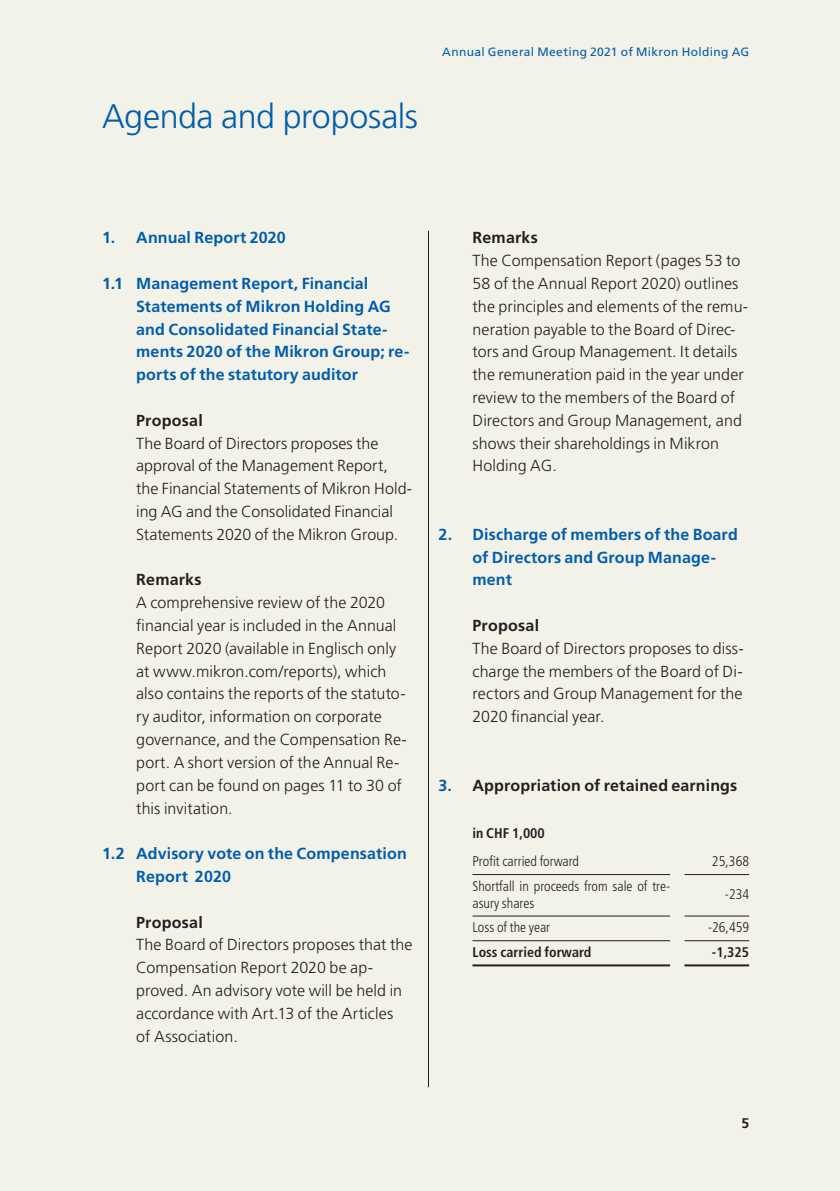
<style>
.page{position:relative;width:840px;height:1191px;background:#fff}
.page>*{position:absolute;margin:0;border:0;box-sizing:border-box;transform-origin:0 0}
.H1_Kapiteltitel_A5{font:300 34px "Frutiger LT Std";letter-spacing:-.015em;color:#015dab}
.Lauftext_A5_einzug_T{font:300 16px/22.8px "Frutiger LT Std";letter-spacing:.005em;color:#231f20}
.UT_blau_einzug_A5_Tr{font:700 16px/22.8px "Frutiger LT Std";letter-spacing:.01em;color:#015dab}
.UT_bold_schwarz_A5_t{font:700 16px "Frutiger LT Std";letter-spacing:.015em;color:#231f20}
.UT_blau_einzug_A5_Tr-2{font:700 16px "Frutiger LT Std";letter-spacing:.01em;color:#231f20}
.Text_Tabellen_light{font:300 condensed 14px/16.8px "Frutiger LT Std";color:#231f20}
.Text_Tabellen_light-2{font:700 condensed 14px "Frutiger LT Std";color:#231f20}
.t1{font:700 14px "Frutiger LT Std";color:#231f20}
.t2{font:12px "Frutiger LT Std";letter-spacing:.03em;color:#015dab}
.s1{color:#015dab}
</style>
<div class="page">
<div style="left:0;top:0;width:839px;height:1191px;background:#f2f2e9"></div>
<hr style="left:428px;top:231px;width:1px;height:856px;background:#231f20">
<hr style="left:472px;top:874px;width:198px;height:1px;background:#231f20">
<hr style="left:684px;top:874px;width:64px;height:1px;background:#231f20">
<hr style="left:472px;top:915px;width:198px;height:1px;background:#231f20">
<hr style="left:684px;top:915px;width:64px;height:1px;background:#231f20">
<hr style="left:472px;top:940px;width:198px;height:1px;background:#231f20">
<hr style="left:684px;top:940px;width:64px;height:1px;background:#231f20">
<hr style="left:472px;top:964px;width:198px;height:2px;background:#231f20">
<hr style="left:684px;top:964px;width:64px;height:2px;background:#231f20">
<p class="H1_Kapiteltitel_A5" style="left:102px;top:97px;width:317px">Agenda and proposals</p>
<p class="t2" style="left:442px;top:45px;width:308px">Annual General Meeting 2021 of Mikron Holding AG</p>
<p class="UT_blau_einzug_A5_Tr" style="left:102px;top:226px;width:185px">1. Annual Report 2020</p>
<p class="UT_blau_einzug_A5_Tr" style="left:136px;top:272px;width:274px;text-indent:-34px">1.1 Management Report, Financial Statements of Mikron Holding AG and Consolidated Financial State&shy;ments 2020 of the Mikron Group; re&shy;ports of the statutory auditor</p>
<p class="UT_bold_schwarz_A5_t" style="left:136px;top:411px;width:68px">Proposal</p>
<p class="Lauftext_A5_einzug_T" style="left:136px;top:432px;width:277px">The Board of Directors proposes the approval of the Management Report, the Financial Statements of Mikron Hold&shy;ing AG and the Consolidated Financial Statements 2020 of the Mikron Group.</p>
<p class="UT_bold_schwarz_A5_t" style="left:136px;top:570px;width:67px">Remarks</p>
<p class="Lauftext_A5_einzug_T" style="left:136px;top:591px;width:272px">A comprehensive review of the 2020 financial year is included in the Annual Report 2020 (available in Englisch only at www.mikron.com/reports), which also contains the reports of the statuto&shy;ry auditor, information on corporate governance, and the Compensation Re&shy;port. A short version of the Annual Re&shy;port can be found on pages 11 to 30 of this invitation.</p>
<p class="UT_blau_einzug_A5_Tr" style="left:136px;top:842px;width:272px;text-indent:-34px">1.2 Advisory vote on the Compensation<br>Report 2020</p>
<p class="UT_bold_schwarz_A5_t" style="left:136px;top:912px;width:68px">Proposal</p>
<p class="Lauftext_A5_einzug_T" style="left:136px;top:933px;width:278px">The Board of Directors proposes that the Compensation Report 2020 be ap&shy;proved. An advisory vote will be held in accordance with Art.13 of the Articles<br>of Association.</p>
<p class="UT_bold_schwarz_A5_t" style="left:472px;top:228px;width:67px">Remarks</p>
<p class="Lauftext_A5_einzug_T" style="left:472px;top:249px;width:277px">The Compensation Report (pages 53 to 58 of the Annual Report 2020) outlines the principles and elements of the remu&shy;neration payable to the Board of Direc&shy;tors and Group Management. It details the remuneration paid in the year under review to the members of the Board of Directors and Group Management, and shows their shareholdings in Mikron Holding AG.</p>
<p class="UT_blau_einzug_A5_Tr" style="left:472px;top:523px;width:267px;text-indent:-34px">2. Discharge of members of the Board of Directors and Group Manage&shy;ment</p>
<p class="UT_bold_schwarz_A5_t" style="left:472px;top:616px;width:68px">Proposal</p>
<p class="Lauftext_A5_einzug_T" style="left:472px;top:637px;width:272px;text-align:justify">The Board of Directors proposes to diss&shy;charge the members of the Board of Di&shy;rectors and Group Management for the 2020 financial year.</p>
<p class="UT_blau_einzug_A5_Tr-2" style="left:438px;top:775px;width:300px"><span class="s1">3.</span> Appropriation of retained earnings</p>
<p class="Text_Tabellen_light-2" style="left:472px;top:825px;width:74px">in CHF 1,000</p>
<p class="Text_Tabellen_light" style="left:472px;top:853px;width:108px">Profit carried forward</p>
<p class="Text_Tabellen_light" style="left:711px;top:853px;width:39px">25,368</p>
<p class="Text_Tabellen_light" style="left:472px;top:877px;width:199px">Shortfall in proceeds from sale of tre&shy;asury shares</p>
<p class="Text_Tabellen_light" style="left:724px;top:886px;width:26px">-234</p>
<p class="Text_Tabellen_light" style="left:472px;top:919px;width:79px">Loss of the year</p>
<p class="Text_Tabellen_light" style="left:707px;top:919px;width:43px">-26,459</p>
<p class="Text_Tabellen_light-2" style="left:472px;top:943px;width:120px">Loss carried forward</p>
<p class="Text_Tabellen_light-2" style="left:711px;top:943px;width:39px">-1,325</p>
<p class="t1" style="left:741px;top:1114px;width:9px">5</p>
</div>
